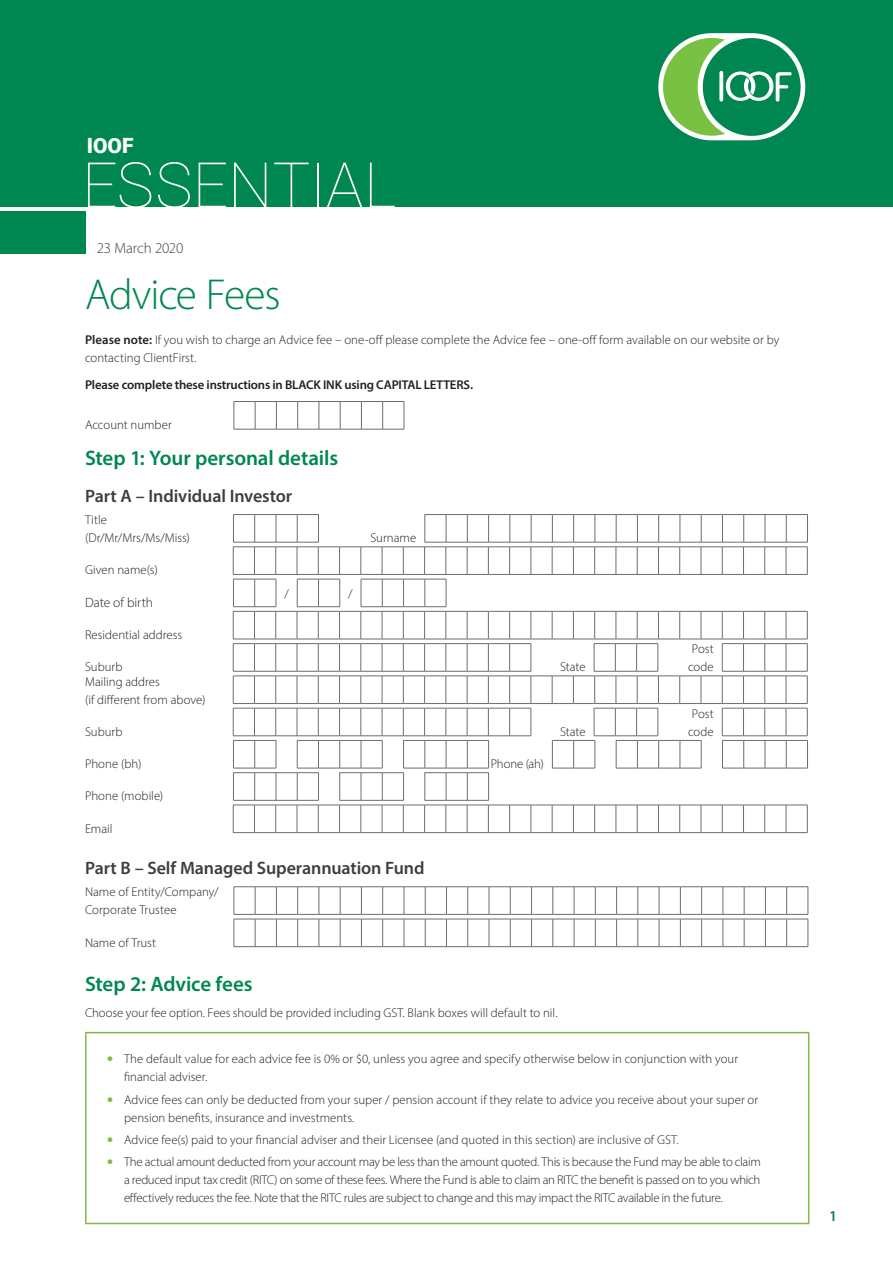
<style>
.page{position:relative;width:893px;height:1263px;background:#fff}
.page>*{position:absolute;margin:0;border:0;box-sizing:border-box;transform-origin:0 0}
.t1{font:100 63px "Roboto";color:#fff}
.t2{font:300 43.5px "Myriad Pro";letter-spacing:-.025em;color:#008751}
.t3{font:600 21px "Myriad Pro";letter-spacing:-.005em;color:#008751}
.t4{font:900 21px "Roboto";color:#fff}
.t5{font:600 18px "Myriad Pro";letter-spacing:-.005em;color:#3c3f42}
.t6{font:300 15px "Myriad Pro";letter-spacing:-.01em;color:#3c3f42}
.t7{font:600 15px "Myriad Pro";color:#008751}
.t8{font:300 13.5px "Myriad Pro";color:#231f20}
.t9{font:300 12.75px/18px "Myriad Pro";color:#231f20}
.t10{font:600 12.75px "Myriad Pro";letter-spacing:-.01em;color:#231f20}
.s1{font-weight:600}
.s2{font-weight:900;font-size:16.5px;color:#82b940}
</style>
<div class="page">
<div style="left:0;top:211px;width:86px;height:42px;background:#008751"></div>
<div style="left:0;top:0;width:893px;height:207px;background:#008751"></div>
<div style="left:658px;top:33px;width:147px;height:107px;background:#fff;border-radius:54px"></div>
<div style="left:703px;top:38px;width:98px;height:98px;background:#008751;border-radius:50%"></div>
<svg style="left:663px;top:38px;width:129px;height:98px"></svg>
<svg style="left:233px;top:401px;width:172px;height:29px"></svg>
<svg style="left:232px;top:514px;width:576px;height:319px"></svg>
<svg style="left:233px;top:886px;width:576px;height:61px"></svg>
<hr style="left:85px;top:1032px;width:724px;height:1px;background:#82b940">
<hr style="left:85px;top:1033px;width:2px;height:190px;background:#82b940">
<hr style="left:808px;top:1033px;width:1px;height:190px;background:#82b940">
<hr style="left:85px;top:1223px;width:724px;height:1px;background:#82b940">
<h3 class="t4" style="left:87px;top:131px;width:48px">IOOF</h3>
<h1 class="t1" style="left:82px;top:141px;width:316px">ESSENTIAL</h1>
<p class="t6" style="left:97px;top:239px;width:88px">23 March 2020</p>
<h2 class="t2" style="left:85px;top:268px;width:197px">Advice Fees</h2>
<p class="t9" style="left:85px;top:331px;width:696px"><span class="s1">Please note:</span> If you wish to charge an Advice fee – one-off please complete the Advice fee – one-off form available on our website or by contacting ClientFirst.</p>
<p class="t10" style="left:85px;top:376px;width:390px">Please complete these instructions in BLACK INK using CAPITAL LETTERS.</p>
<p class="t9" style="left:85px;top:416px;width:88px">Account number</p>
<h3 class="t3" style="left:85px;top:444px;width:255px">Step 1: Your personal details</h3>
<h3 class="t5" style="left:85px;top:484px;width:209px">Part A – Individual Investor</h3>
<p class="t9" style="left:85px;top:511px;width:106px">Title (Dr/Mr/Mrs/Ms/Miss)</p>
<p class="t9" style="left:370px;top:529px;width:47px">Surname</p>
<p class="t9" style="left:85px;top:561px;width:74px">Given name(s)</p>
<p class="t8" style="left:85px;top:594px;width:70px">Date of birth</p>
<p class="t9" style="left:284px;top:584px;width:6px">/</p>
<p class="t9" style="left:348px;top:584px;width:6px">/</p>
<p class="t9" style="left:85px;top:626px;width:99px">Residential address</p>
<p class="t9" style="left:85px;top:658px;width:39px">Suburb</p>
<p class="t9" style="left:560px;top:658px;width:27px">State</p>
<p class="t9" style="left:85px;top:672px;width:122px">Mailing addres<br>(if different from above)</p>
<p class="t9" style="left:85px;top:722px;width:39px">Suburb</p>
<p class="t9" style="left:560px;top:722px;width:27px">State</p>
<p class="t9" style="left:688px;top:640px;width:27px">Post code</p>
<p class="t9" style="left:688px;top:704px;width:27px">Post code</p>
<p class="t9" style="left:85px;top:755px;width:58px">Phone (bh)</p>
<p class="t9" style="left:491px;top:755px;width:55px">Phone (ah)</p>
<p class="t9" style="left:85px;top:787px;width:80px">Phone (mobile)</p>
<p class="t9" style="left:85px;top:819px;width:29px">Email</p>
<h3 class="t5" style="left:85px;top:856px;width:341px">Part B – Self Managed Superannuation Fund</h3>
<p class="t9" style="left:85px;top:883px;width:135px">Name of Entity/Company/<br>Corporate Trustee</p>
<p class="t9" style="left:85px;top:933px;width:73px">Name of Trust</p>
<h3 class="t3" style="left:85px;top:970px;width:169px">Step 2: Advice fees</h3>
<p class="t9" style="left:85px;top:1004px;width:474px">Choose your fee option. Fees should be provided including GST. Blank boxes will default to nil.</p>
<p class="t9" style="left:124px;top:1050px;width:615px;text-indent:-17px"><span class="s2">•</span> The default value for each advice fee is 0% or $0, unless you agree and specify otherwise below in conjunction with your financial adviser.</p>
<p class="t9" style="left:124px;top:1090px;width:636px;text-indent:-17px"><span class="s2">•</span> Advice fees can only be deducted from your super / pension account if they relate to advice you receive about your super or pension benefits, insurance and investments.</p>
<p class="t9" style="left:107px;top:1130px;width:573px"><span class="s2">•</span> Advice fee(s) paid to your financial adviser and their Licensee (and quoted in this section) are inclusive of GST.</p>
<p class="t9" style="left:124px;top:1153px;width:638px;text-align:justify;text-indent:-17px"><span class="s2">•</span> The actual amount deducted from your account may be less than the amount quoted. This is because the Fund may be able to claim a reduced input tax credit (RITC) on some of these fees. Where the Fund is able to claim an RITC the benefit is passed on to you which effectively reduces the fee. Note that the RITC rules are subject to change and this may impact the RITC available in the future.</p>
<p class="t7" style="left:829px;top:1206px;width:10px">1</p>
</div>
